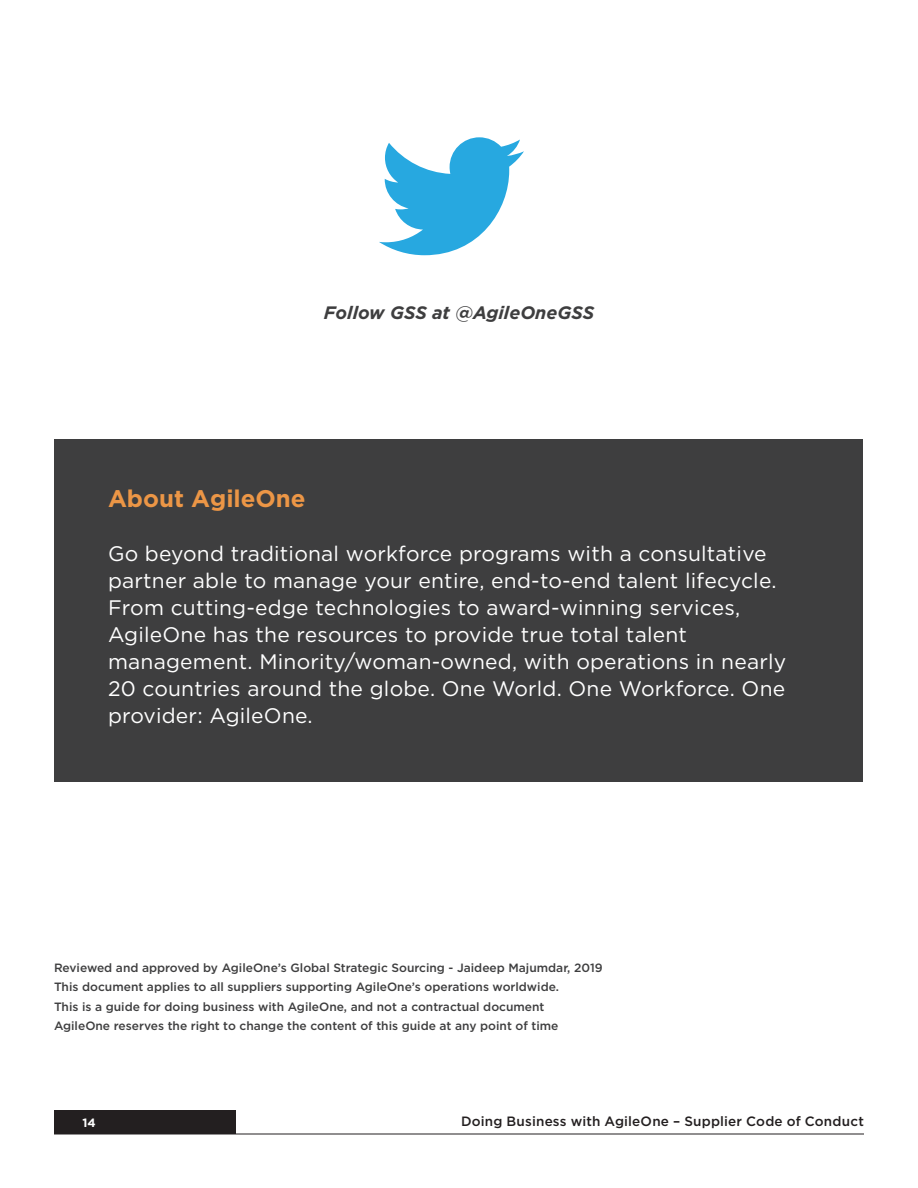
<style>
.page{position:relative;width:918px;height:1188px;background:#fff}
.page>*{position:absolute;margin:0;border:0;box-sizing:border-box;transform-origin:0 0}
.Numerical_List{font:700 24px "Gotham";color:#ec9646}
.t1{font:21px/27px "Gotham";letter-spacing:.01em;color:#fff}
.t2{font:italic 700 18px "Gotham";color:#3e3e3f}
.t3{font:500 13.5px "Gotham";letter-spacing:.015em;color:#231f20}
.t4{font:500 12px "Gotham";color:#3e3e3f}
.t5{font:700 12px "Gotham";color:#fff}
</style>
<div class="page">
<div style="left:54px;top:1110px;width:181px;height:24px;background:#231f20"></div>
<hr style="left:54px;top:1134px;width:810px;height:1px;background:#231f20">
<div style="left:55px;top:439px;width:808px;height:343px;background:#3e3e3f"></div>
<svg style="left:379px;top:137px;width:145px;height:118px"></svg>
<p class="t2" style="left:324px;top:301px;width:272px">Follow GSS at @AgileOneGSS</p>
<p class="Numerical_List" style="left:108px;top:482px;width:199px">About AgileOne</p>
<p class="t1" style="left:108px;top:539px;width:680px">Go beyond traditional workforce programs with a consultative partner able to manage your entire, end-to-end talent lifecycle.<br>From cutting-edge technologies to award-winning services, AgileOne has the resources to provide true total talent management. Minority/woman-owned, with operations in nearly 20 countries around the globe. One World. One Workforce. One provider: AgileOne.</p>
<p class="t4" style="left:54px;top:960px;width:550px">Reviewed and approved by AgileOne’s Global Strategic Sourcing - Jaideep Majumdar, 2019</p>
<p class="t4" style="left:54px;top:979px;width:507px">This document applies to all suppliers supporting AgileOne’s operations worldwide.</p>
<p class="t4" style="left:54px;top:999px;width:492px">This is a guide for doing business with AgileOne, and not a contractual document</p>
<p class="t4" style="left:54px;top:1018px;width:506px">AgileOne reserves the right to change the content of this guide at any point of time</p>
<p class="t5" style="left:82px;top:1115px;width:15px">14</p>
<p class="t3" style="left:461px;top:1113px;width:404px">Doing Business with AgileOne – Supplier Code of Conduct</p>
</div>
